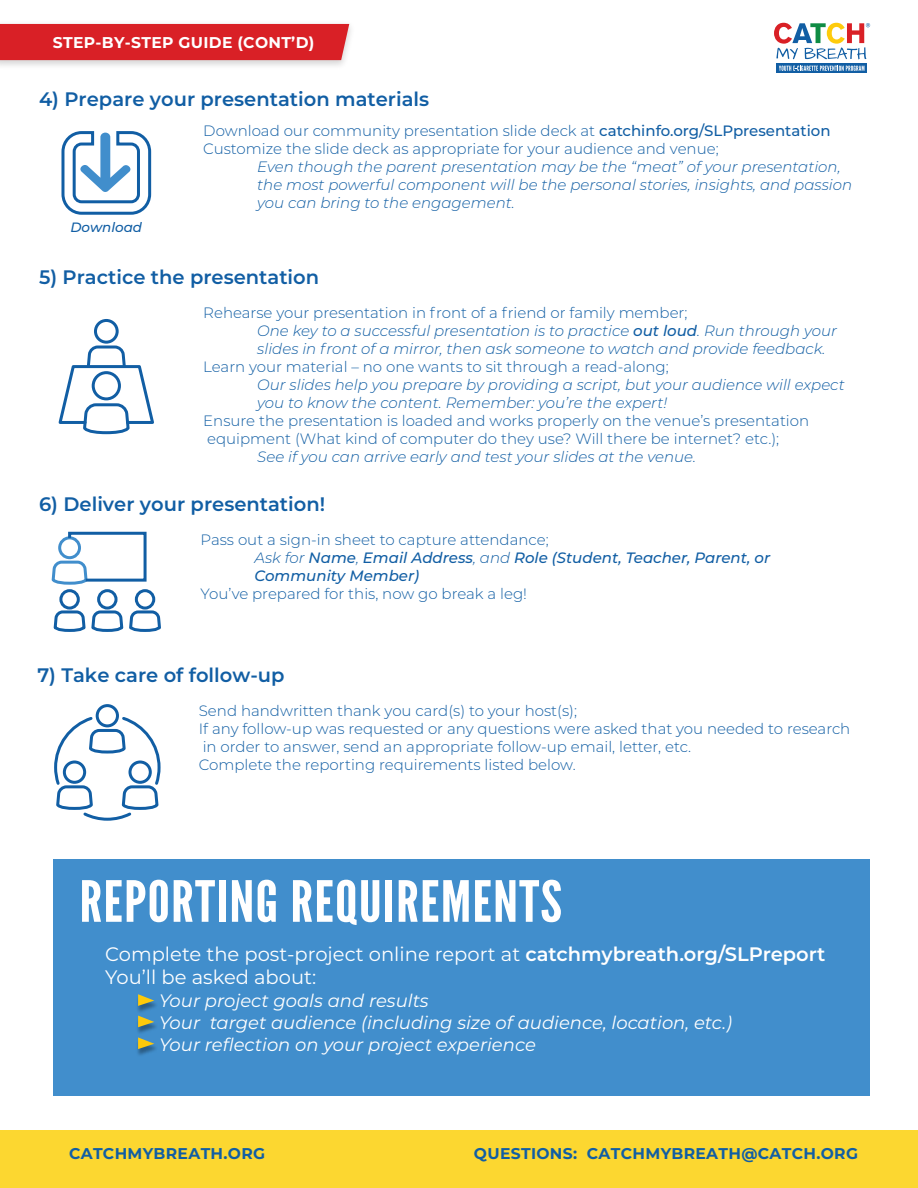
<style>
.page{position:relative;width:918px;height:1188px;background:#fff}
.page>*{position:absolute;margin:0;border:0;box-sizing:border-box;transform-origin:0 0}
.t1{font:56.7px "League Gothic";letter-spacing:.02em;color:#fff;scale:1.11 1}
.t2{font:600 19.5px "Montserrat";color:#115ea4}
.t3{font:19.5px/23.4px "Montserrat";color:#fff}
.t4{font:italic 18px/21.6px "Montserrat";color:#fff}
.t5{font:700 15.6px "Montserrat";letter-spacing:.02em;color:#115ea4}
.t6{font:700 15.6px "Montserrat";letter-spacing:.02em;color:#fff}
.t7{font:300 15px/18px "Montserrat";color:#115ea4}
.t8{font:italic 300 15px/18px "Montserrat";color:#115ea4}
.t9{font:italic 500 15px/18px "Montserrat";color:#115ea4}
.t10{font:italic 500 13.5px "Montserrat";color:#115ea4}
.s1{font-weight:500}
.s2{font-style:normal}
.s3{font-weight:300;font-style:normal}
.s4{font-weight:300}
.s5{font-weight:600}
</style>
<div class="page">
<svg style="left:776px;top:63px;width:91px;height:10px"></svg>
<svg style="left:779px;top:66px;width:85px;height:5px"></svg>
<svg style="left:774px;top:23px;width:96px;height:36px"></svg>
<div style="left:0;top:24px;width:349px;height:36px;background:#d92026"></div>
<svg style="left:61px;top:131px;width:91px;height:84px"></svg>
<div style="left:94px;top:319px;width:25px;height:25px;border:3px solid #115ea4;border-radius:50%"></div>
<svg style="left:58px;top:345px;width:96px;height:90px"></svg>
<svg style="left:51px;top:531px;width:110px;height:101px"></svg>
<div style="left:96px;top:704px;width:23px;height:23px;border:3px solid #115ea4;border-radius:50%"></div>
<svg style="left:54px;top:715px;width:107px;height:106px"></svg>
<div style="left:53px;top:859px;width:817px;height:236px;background:#418ecc"></div>
<img style="left:137px;top:999px;width:19px;height:56px">
<svg style="left:138px;top:994px;width:16px;height:12px"></svg>
<svg style="left:138px;top:1016px;width:16px;height:11px"></svg>
<svg style="left:138px;top:1037px;width:16px;height:12px"></svg>
<div style="left:0;top:1130px;width:918px;height:58px;background:#fcd730"></div>
<p class="t6" style="left:53px;top:31px;width:263px">STEP-BY-STEP GUIDE (CONT’D)</p>
<h2 class="t2" style="left:39px;top:86px;width:392px">4) Prepare your presentation materials</h2>
<p class="t7" style="left:203px;top:121px;width:629px">Download our community presentation slide deck at <span class="s1">catchinfo.org/SLPpresentation<br></span>Customize the slide deck as appropriate for your audience and venue;</p>
<p class="t8" style="left:257px;top:157px;width:596px">Even though the parent presentation may be the “meat” of your presentation, the most powerful component will be the personal stories, insights, and passion you can bring to the engagement.</p>
<p class="t10" style="left:71px;top:218px;width:73px">Download</p>
<h2 class="t2" style="left:39px;top:263px;width:282px">5) Practice the presentation</h2>
<p class="t8" style="left:257px;top:303px;width:581px;text-indent:-54px"><span class="s2">Rehearse your presentation in front of a friend or family member;<br></span>One key to a successful presentation is to practice <span class="s1">out loud</span>. Run through your slides in front of a mirror, then ask someone to watch and provide feedback.</p>
<p class="t7" style="left:203px;top:357px;width:467px">Learn your material – no one wants to sit through a read-along;</p>
<p class="t8" style="left:257px;top:375px;width:589px">Our slides help you prepare by providing a script, but your audience will expect you to know the content. Remember: you’re the expert!</p>
<p class="t7" style="left:203px;top:411px;width:608px">Ensure the presentation is loaded and works properly on the venue’s presentation equipment (What kind of computer do they use? Will there be internet? etc.);</p>
<p class="t8" style="left:257px;top:447px;width:440px">See if you can arrive early and test your slides at the venue.</p>
<h2 class="t2" style="left:39px;top:490px;width:288px">6) Deliver your presentation!</h2>
<p class="t9" style="left:255px;top:530px;width:517px;text-indent:-54px"><span class="s3">Pass out a sign-in sheet to capture attendance;<br></span><span class="s4">Ask for</span> Name<span class="s4">,</span> Email Address<span class="s4">, and</span> Role (Student, Teacher, Parent, or<br>Community Member)</p>
<p class="t7" style="left:201px;top:584px;width:328px">You’ve prepared for this, now go break a leg!</p>
<h2 class="t2" style="left:37px;top:662px;width:249px">7) Take care of follow-up</h2>
<p class="t7" style="left:199px;top:702px;width:653px">Send handwritten thank you card(s) to your host(s);<br>If any follow-up was requested or any questions were asked that you needed to research in order to answer, send an appropriate follow-up email, letter, etc.<br>Complete the reporting requirements listed below.</p>
<h1 class="t1" style="left:80px;top:868px;width:436px">REPORTING REQUIREMENTS</h1>
<h2 class="t3" style="left:105px;top:941px;width:722px">Complete the post-project online report at <span class="s5">catchmybreath.org/SLPreport<br></span>You’ll be asked about:</h2>
<p class="t4" style="left:159px;top:990px;width:574px">Your project goals and results<br>Your target audience (including size of audience, location, etc.)<br>Your reflection on your project experience</p>
<p class="t5" style="left:69px;top:1142px;width:198px">CATCHMYBREATH.ORG</p>
<p class="t5" style="left:474px;top:1142px;width:386px">QUESTIONS: CATCHMYBREATH@CATCH.ORG</p>
</div>
